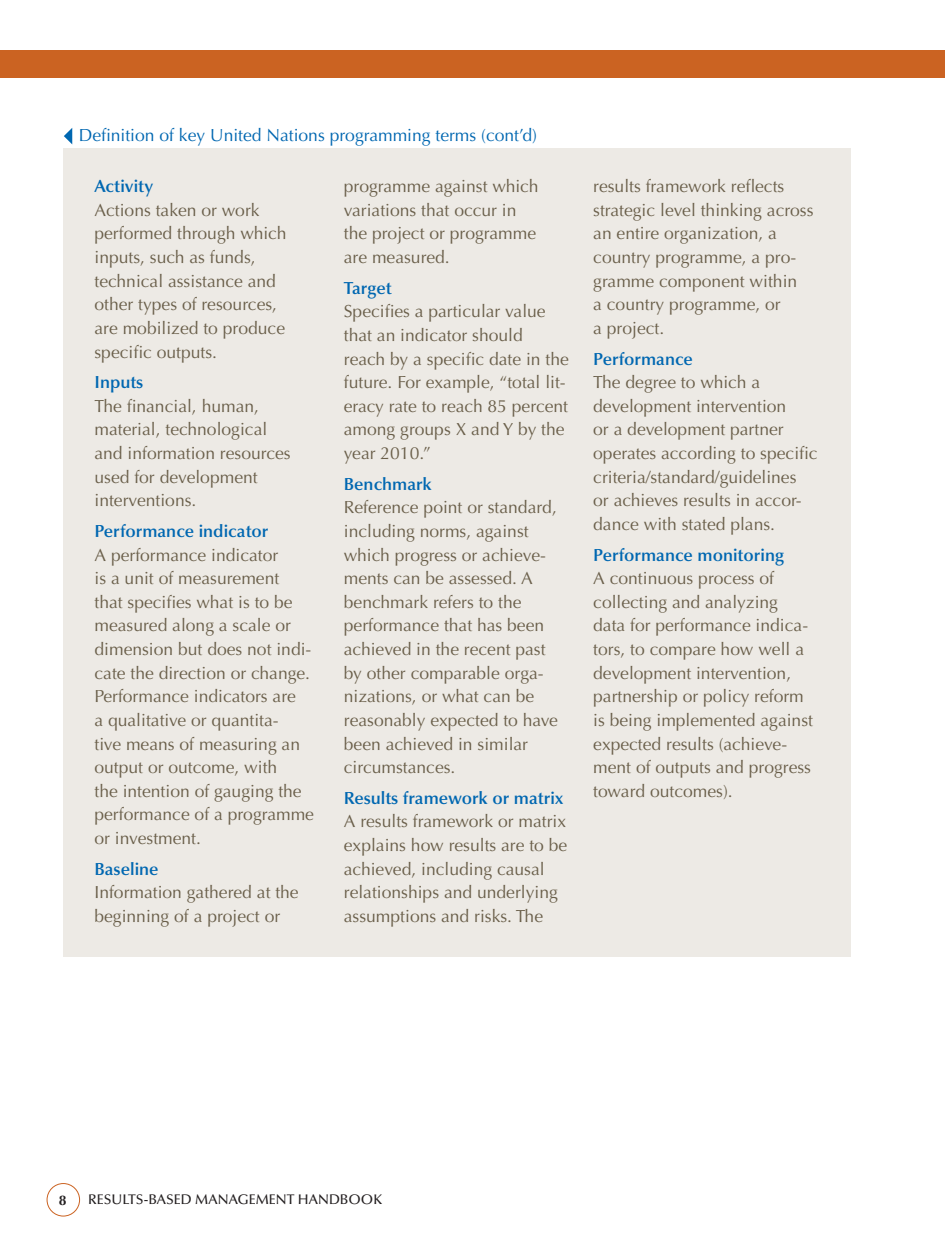
<style>
.page{position:relative;width:945px;height:1260px;background:#fff}
.page>*{position:absolute;margin:0;border:0;box-sizing:border-box;transform-origin:0 0}
.box_text{font:17.5px/23.6px "Optima LT Std";color:#6a5f4a}
.box_text_title{font:600 17.5px "Optima LT Std";color:#0067b1}
.PART_main_Title{font:17.5px "Optima LT Std";color:#0067b1}
.t1{font:500 14px "Optima LT Std";color:#231f20}
.t2{font:700 14px "Optima LT Std";color:#231f20}
</style>
<div class="page">
<div style="left:0;top:50px;width:945px;height:27px;background:#cb6322"></div>
<div style="left:47px;top:1183px;width:33px;height:34px;border:1px solid #cb6322;border-radius:50%"></div>
<div style="left:63px;top:148px;width:787px;height:809px;background:#edeae5"></div>
<svg style="left:64px;top:128px;width:8px;height:16px"></svg>
<p class="PART_main_Title" style="left:79px;top:124px;width:460px">Definition of key United Nations programming terms (cont’d)</p>
<p class="box_text_title" style="left:94px;top:176px;width:60px">Activity</p>
<p class="box_text" style="left:94px;top:198px;width:193px">Actions taken or work performed through which inputs, such as funds, technical assistance and other types of resources, are mobilized to produce specific outputs.</p>
<p class="box_text_title" style="left:94px;top:372px;width:50px">Inputs</p>
<p class="box_text" style="left:94px;top:394px;width:198px">The financial, human, material, technological and information resources used for development interventions.</p>
<p class="box_text_title" style="left:94px;top:521px;width:175px">Performance indicator</p>
<p class="box_text" style="left:94px;top:543px;width:221px">A performance indicator<br>is a unit of measurement<br>that specifies what is to be measured along a scale or dimension but does not indi&shy;cate the direction or change.<br>Performance indicators are<br>a qualitative or quantita-<br>tive means of measuring an output or outcome, with<br>the intention of gauging the performance of a programme or investment.</p>
<p class="box_text_title" style="left:94px;top:859px;width:66px">Baseline</p>
<p class="box_text" style="left:94px;top:881px;width:206px">Information gathered at the beginning of a project or</p>
<p class="box_text" style="left:344px;top:175px;width:196px">programme against which variations that occur in the project or programme are measured.</p>
<p class="box_text_title" style="left:344px;top:278px;width:49px">Target</p>
<p class="box_text" style="left:344px;top:300px;width:227px">Specifies a particular value that an indicator should<br>reach by a specific date in the future. For example, “total lit&shy;eracy rate to reach 85 percent among groups X and Y by the year 2010.”</p>
<p class="box_text_title" style="left:344px;top:474px;width:90px">Benchmark</p>
<p class="box_text" style="left:344px;top:496px;width:216px">Reference point or standard, including norms, against which progress or achieve&shy;ments can be assessed. A benchmark refers to the performance that has been achieved in the recent past by other comparable orga&shy;nizations, or what can be reasonably expected to have been achieved in similar circumstances.</p>
<p class="box_text_title" style="left:344px;top:788px;width:221px">Results framework or matrix</p>
<p class="box_text" style="left:344px;top:810px;width:225px">A results framework or matrix explains how results are to be achieved, including causal relationships and underlying assumptions and risks. The</p>
<p class="box_text" style="left:593px;top:175px;width:222px">results framework reflects strategic level thinking across an entire organization, a country programme, a pro&shy;gramme component within<br>a country programme, or<br>a project.</p>
<p class="box_text_title" style="left:593px;top:349px;width:101px">Performance</p>
<p class="box_text" style="left:593px;top:371px;width:226px">The degree to which a development intervention<br>or a development partner operates according to specific criteria/standard/guidelines<br>or achieves results in accor&shy;dance with stated plans.</p>
<p class="box_text_title" style="left:593px;top:545px;width:192px">Performance monitoring</p>
<p class="box_text" style="left:593px;top:567px;width:221px">A continuous process of collecting and analyzing data for performance indica&shy;tors, to compare how well a development intervention, partnership or policy reform is being implemented against expected results (achieve&shy;ment of outputs and progress toward outcomes).</p>
<p class="t2" style="left:59px;top:1192px;width:9px">8</p>
<p class="t1" style="left:88px;top:1191px;width:295px">RESULTS-BASED MANAGEMENT HANDBOOK</p>
</div>
